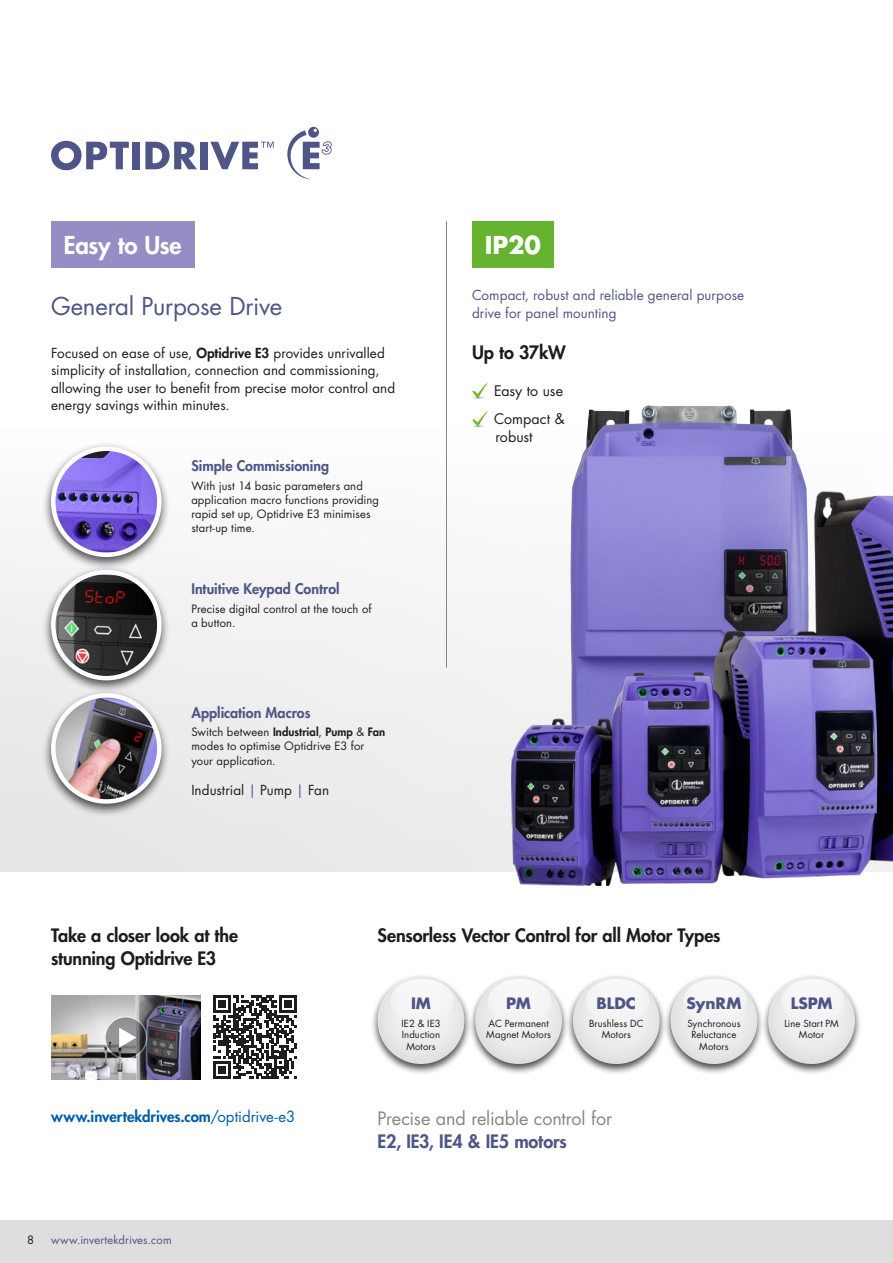
<style>
.page{position:relative;width:893px;height:1263px;background:#fff}
.page>*{position:absolute;margin:0;border:0;box-sizing:border-box;transform-origin:0 0}
.t1{font:24px "Futura Std";letter-spacing:-.01em;color:#4f5586}
.t2{font:800 24px "Futura Std";letter-spacing:-.01em;color:#fff}
.t3{font:700 24px "Futura Std";color:#fff}
.Intro_Text_PLUS{font:800 18px/23.4px "Futura Std";letter-spacing:-.005em;color:#1d1d1b}
.Intro_Text_PLUS-2{font:18px/23.4px "Futura Std";letter-spacing:-.01em;color:#878787}
.t4{font:700 15.3px "Futura Std";color:#4f5586}
.BODY{font:800 15px "Futura Std";letter-spacing:-.005em;color:#005da9}
.Tick_BULLET{font:800 14.25px "Futura Std";color:#4f5586}
.Tick_BULLET_2{font:14.25px/17.1px "Futura Std";color:#1d1d1b}
.Intro_Text{font:13.5px/17.5px "Futura Std";color:#1d1d1b}
.Intro_Text-2{font:13.5px/17.5px "Futura Std";letter-spacing:.005em;color:#4f5586}
.Tick_BULLET_Body{font:11.25px/14.2px "Futura Std";letter-spacing:.01em;color:#1d1d1b}
.BODY-2{font:11.25px/14.2px "Futura Std";letter-spacing:.01em;color:#1d1d1b}
.t5{font:11.25px "Futura Std";letter-spacing:.01em;color:#4f5586}
.t6{font:9.6px/11.6px "Futura Std";letter-spacing:.01em;color:#1d1d1b;text-align:center}
.s1{font-weight:800}
.s2{color:#4f5586}
.s3{font-weight:400}
.s4{font-weight:800;color:#4f5586}
</style>
<div class="page">
<div style="left:0;top:1220px;width:893px;height:43px;background:#dedede"></div>
<div style="left:0;top:425px;width:893px;height:447px;background:#f2f2f2"></div>
<hr style="left:446px;top:221px;width:1px;height:447px;background:#878787">
<div style="left:42px;top:688px;width:129px;height:129px;background:#0e0f0e;opacity:.75"></div>
<img style="left:53px;top:695px;width:106px;height:106px;border-radius:53px">
<div style="left:51px;top:693px;width:111px;height:111px;border:4px solid #fff;border-radius:50%"></div>
<div style="left:42px;top:565px;width:129px;height:129px;background:#0e0f0e;opacity:.75"></div>
<img style="left:53px;top:572px;width:106px;height:106px;border-radius:53px">
<div style="left:51px;top:570px;width:111px;height:110px;border:4px solid #fff;border-radius:50%"></div>
<div style="left:42px;top:442px;width:129px;height:128px;background:#0e0f0e;opacity:.75"></div>
<img style="left:53px;top:449px;width:106px;height:106px;border-radius:53px">
<div style="left:51px;top:446px;width:111px;height:111px;border:4px solid #fff;border-radius:50%"></div>
<div style="left:371px;top:974px;width:100px;height:101px;background:#0e0f0e;opacity:.75"></div>
<svg style="left:378px;top:977px;width:86px;height:87px"></svg>
<div style="left:390px;top:979px;width:64px;height:44px;background:#f5f6f6;border-radius:50%"></div>
<div style="left:468px;top:974px;width:101px;height:101px;background:#0e0f0e;opacity:.75"></div>
<svg style="left:475px;top:977px;width:87px;height:87px"></svg>
<div style="left:488px;top:979px;width:64px;height:44px;background:#f5f6f6;border-radius:50%"></div>
<div style="left:566px;top:974px;width:100px;height:101px;background:#0e0f0e;opacity:.75"></div>
<svg style="left:573px;top:977px;width:87px;height:87px"></svg>
<div style="left:586px;top:979px;width:63px;height:44px;background:#f5f6f6;border-radius:50%"></div>
<div style="left:664px;top:974px;width:100px;height:101px;background:#0e0f0e;opacity:.75"></div>
<svg style="left:670px;top:977px;width:87px;height:87px"></svg>
<div style="left:683px;top:979px;width:64px;height:44px;background:#f5f6f6;border-radius:50%"></div>
<img style="left:51px;top:996px;width:150px;height:83px">
<svg style="left:105px;top:1017px;width:42px;height:41px"></svg>
<div style="left:104px;top:1016px;width:43px;height:43px;border:1px solid #fff;border-radius:50%"></div>
<svg style="left:119px;top:1027px;width:17px;height:21px"></svg>
<img style="left:570px;top:405px;width:238px;height:79px">
<img style="left:511px;top:484px;width:382px;height:401px">
<div style="left:761px;top:974px;width:101px;height:101px;background:#0e0f0e;opacity:.75"></div>
<svg style="left:768px;top:977px;width:87px;height:87px"></svg>
<div style="left:781px;top:979px;width:64px;height:44px;background:#f5f6f6;border-radius:50%"></div>
<svg style="left:287px;top:127px;width:45px;height:52px"></svg>
<svg style="left:210px;top:142px;width:64px;height:27px"></svg>
<div style="left:200px;top:142px;width:7px;height:27px;background:#4f5586"></div>
<svg style="left:145px;top:142px;width:52px;height:27px"></svg>
<div style="left:132px;top:142px;width:7px;height:27px;background:#4f5586"></div>
<svg style="left:51px;top:141px;width:78px;height:29px"></svg>
<hr style="left:472px;top:396px;width:16px;height:3px;background:#646363">
<svg style="left:472px;top:382px;width:16px;height:16px"></svg>
<hr style="left:472px;top:424px;width:16px;height:3px;background:#646363">
<svg style="left:472px;top:410px;width:16px;height:16px"></svg>
<div style="left:472px;top:221px;width:82px;height:47px;background:#65b32e"></div>
<div style="left:51px;top:221px;width:143px;height:47px;background:#958dc4"></div>
<svg style="left:214px;top:995px;width:83px;height:83px"></svg>
<p class="t2" style="left:64px;top:230px;width:119px">Easy to Use</p>
<h2 class="t1" style="left:51px;top:291px;width:233px">General Purpose Drive</h2>
<p class="Intro_Text" style="left:51px;top:344px;width:346px">Focused on ease of use, <span class="s1">Optidrive E3</span> provides unrivalled simplicity of installation, connection and commissioning, allowing the user to benefit from precise motor control and energy savings within minutes.</p>
<p class="Tick_BULLET" style="left:191px;top:457px;width:139px">Simple Commissioning</p>
<p class="Tick_BULLET_Body" style="left:191px;top:478px;width:189px">With just 14 basic parameters and application macro functions providing rapid set up, Optidrive E3 minimises start-up time.</p>
<p class="Tick_BULLET" style="left:191px;top:580px;width:150px">Intuitive Keypad Control</p>
<p class="Tick_BULLET_Body" style="left:191px;top:602px;width:182px">Precise digital control at the touch of a button.</p>
<p class="Tick_BULLET" style="left:191px;top:703px;width:121px">Application Macros</p>
<p class="BODY-2" style="left:191px;top:725px;width:196px">Switch between <span class="s1">Industrial</span>, <span class="s1">Pump</span> &amp; <span class="s1">Fan </span>modes to optimise Optidrive E3 for your application.</p>
<p class="Intro_Text" style="left:191px;top:781px;width:139px">Industrial <span class="s2">|</span> Pump <span class="s2">|</span> Fan</p>
<p class="t3" style="left:485px;top:229px;width:58px">IP20</p>
<p class="Intro_Text-2" style="left:472px;top:287px;width:274px">Compact, robust and reliable general purpose drive for panel mounting</p>
<p class="Intro_Text_PLUS" style="left:472px;top:341px;width:95px">Up to 37kW</p>
<p class="Tick_BULLET_2" style="left:494px;top:382px;width:70px">Easy to use</p>
<p class="Tick_BULLET_2" style="left:494px;top:411px;width:72px">Compact &amp; robust</p>
<h5 class="Intro_Text_PLUS" style="left:51px;top:923px;width:189px">Take a closer look at the stunning Optidrive E3</h5>
<p class="BODY" style="left:51px;top:1107px;width:246px">www.invertekdrives.com<span class="s3">/optidrive-e3</span></p>
<p class="Tick_BULLET_Body" style="left:27px;top:1232px;width:8px">8</p>
<p class="t5" style="left:51px;top:1232px;width:122px">www.invertekdrives.com</p>
<h5 class="Intro_Text_PLUS" style="left:378px;top:923px;width:344px">Sensorless Vector Control for all Motor Types</h5>
<p class="t4" style="left:411px;top:993px;width:21px">IM</p>
<p class="t6" style="left:401px;top:1017px;width:41px">IE2 &amp; IE3<br>Induction<br>Motors</p>
<p class="t4" style="left:506px;top:993px;width:26px">PM</p>
<p class="t6" style="left:486px;top:1017px;width:66px;text-align:left">AC Permanent<br>Magnet Motors</p>
<p class="t4" style="left:597px;top:993px;width:41px">BLDC</p>
<p class="t6" style="left:589px;top:1017px;width:56px">Brushless DC<br>Motors</p>
<p class="Intro_Text_PLUS-2" style="left:378px;top:1106px;width:236px">Precise and reliable control for<br><span class="s4">E2, IE3, IE4 &amp; IE5 motors</span></p>
<p class="t4" style="left:686px;top:993px;width:56px">SynRM</p>
<p class="t6" style="left:687px;top:1017px;width:55px">Synchronous<br>Reluctance<br>Motors</p>
<p class="t4" style="left:791px;top:993px;width:43px">LSPM</p>
<p class="t6" style="left:784px;top:1017px;width:56px">Line Start PM<br>Motor</p>
</div>
